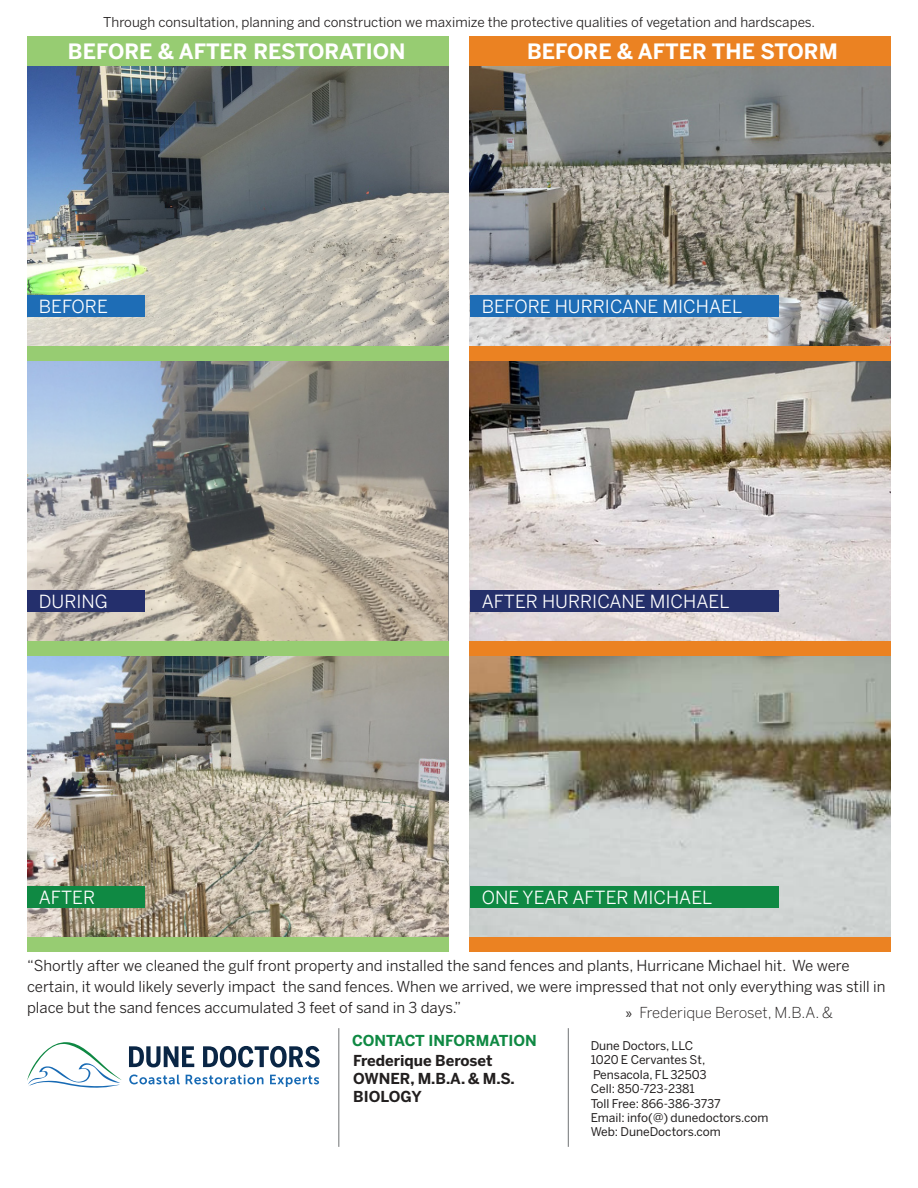
<style>
.page{position:relative;width:918px;height:1188px;background:#fff}
.page>*{position:absolute;margin:0;border:0;box-sizing:border-box;transform-origin:0 0}
.t1{font:700 21px "Benton Sans";color:#fff}
.t2{font:18px "Benton Sans";color:#fff}
.t3{font:15px/21px "Benton Sans";color:#221f1f}
.t4{font:700 15px/18px "Benton Sans";color:#221f1f}
.t5{font:300 15px "Benton Sans";color:#221f1f}
.t6{font:700 15px "Benton Sans";color:#0f8943}
.t7{font:13.5px "Benton Sans";color:#221f1f}
.t8{font:12px/14.4px "Benton Sans";color:#221f1f}
.s1{font-family:"Myriad Pro";font-weight:400}
</style>
<div class="page">
<hr style="left:568px;top:1028px;width:1px;height:119px;background:#808284">
<hr style="left:338px;top:1028px;width:1px;height:119px;background:#808284">
<img style="left:27px;top:65px;width:421px;height:281px">
<img style="left:27px;top:361px;width:421px;height:281px">
<img style="left:27px;top:656px;width:421px;height:281px">
<img style="left:470px;top:66px;width:421px;height:280px">
<img style="left:470px;top:361px;width:421px;height:281px">
<img style="left:470px;top:656px;width:421px;height:281px">
<div style="left:27px;top:295px;width:118px;height:21px;background:#1e6db6"></div>
<div style="left:470px;top:295px;width:309px;height:21px;background:#1e6db6"></div>
<div style="left:27px;top:886px;width:118px;height:22px;background:#0f8943"></div>
<div style="left:470px;top:886px;width:309px;height:22px;background:#0f8943"></div>
<div style="left:27px;top:590px;width:118px;height:22px;background:#242f6c"></div>
<div style="left:470px;top:590px;width:309px;height:22px;background:#25306b"></div>
<svg style="left:129px;top:1046px;width:65px;height:21px"></svg>
<svg style="left:203px;top:1046px;width:117px;height:21px"></svg>
<svg style="left:129px;top:1075px;width:51px;height:9px"></svg>
<svg style="left:186px;top:1075px;width:77px;height:9px"></svg>
<svg style="left:270px;top:1075px;width:49px;height:12px"></svg>
<svg style="left:27px;top:1042px;width:95px;height:46px"></svg>
<div style="left:27px;top:36px;width:421px;height:29px;background:#97cc72"></div>
<div style="left:470px;top:36px;width:421px;height:30px;background:#eb8222"></div>
<div style="left:27px;top:346px;width:421px;height:15px;background:#97cc72"></div>
<div style="left:27px;top:642px;width:421px;height:14px;background:#97cc72"></div>
<div style="left:27px;top:937px;width:421px;height:15px;background:#97cc72"></div>
<div style="left:470px;top:937px;width:421px;height:15px;background:#eb8222"></div>
<div style="left:470px;top:642px;width:421px;height:14px;background:#eb8222"></div>
<div style="left:470px;top:346px;width:421px;height:15px;background:#eb8222"></div>
<p class="t7" style="left:103px;top:17px;width:714px">Through consultation, planning and construction we maximize the protective qualities of vegetation and hardscapes.</p>
<h1 class="t1" style="left:68px;top:44px;width:339px">BEFORE &amp; AFTER RESTORATION</h1>
<h1 class="t1" style="left:527px;top:44px;width:312px">BEFORE &amp; AFTER THE STORM</h1>
<p class="t2" style="left:39px;top:299px;width:71px">BEFORE</p>
<p class="t2" style="left:482px;top:299px;width:262px">BEFORE HURRICANE MICHAEL</p>
<p class="t2" style="left:39px;top:595px;width:70px">DURING</p>
<p class="t2" style="left:482px;top:595px;width:249px">AFTER HURRICANE MICHAEL</p>
<p class="t2" style="left:39px;top:890px;width:58px">AFTER</p>
<p class="t2" style="left:482px;top:890px;width:232px">ONE YEAR AFTER MICHAEL</p>
<p class="t3" style="left:27px;top:957px;width:860px">“Shortly after we cleaned the gulf front property and installed the sand fences and plants, Hurricane Michael hit. We were certain, it would likely severly impact the sand fences. When we arrived, we were impressed that not only everything was still in place but the sand fences accumulated 3 feet of sand in 3 days.”</p>
<p class="t5" style="left:626px;top:1007px;width:209px"><span class="s1">»</span> Frederique Beroset, M.B.A. &amp;</p>
<p class="t6" style="left:352px;top:1034px;width:186px">CONTACT INFORMATION</p>
<p class="t4" style="left:353px;top:1053px;width:163px">Frederique Beroset<br>OWNER, M.B.A. &amp; M.S.<br>BIOLOGY</p>
<p class="t8" style="left:591px;top:1039px;width:179px">Dune Doctors, LLC<br>1020 E Cervantes St,<br>Pensacola, FL 32503<br>Cell: 850-723-2381<br>Toll Free: 866-386-3737<br>Email: info(@) dunedoctors.com<br>Web: DuneDoctors.com</p>
</div>
